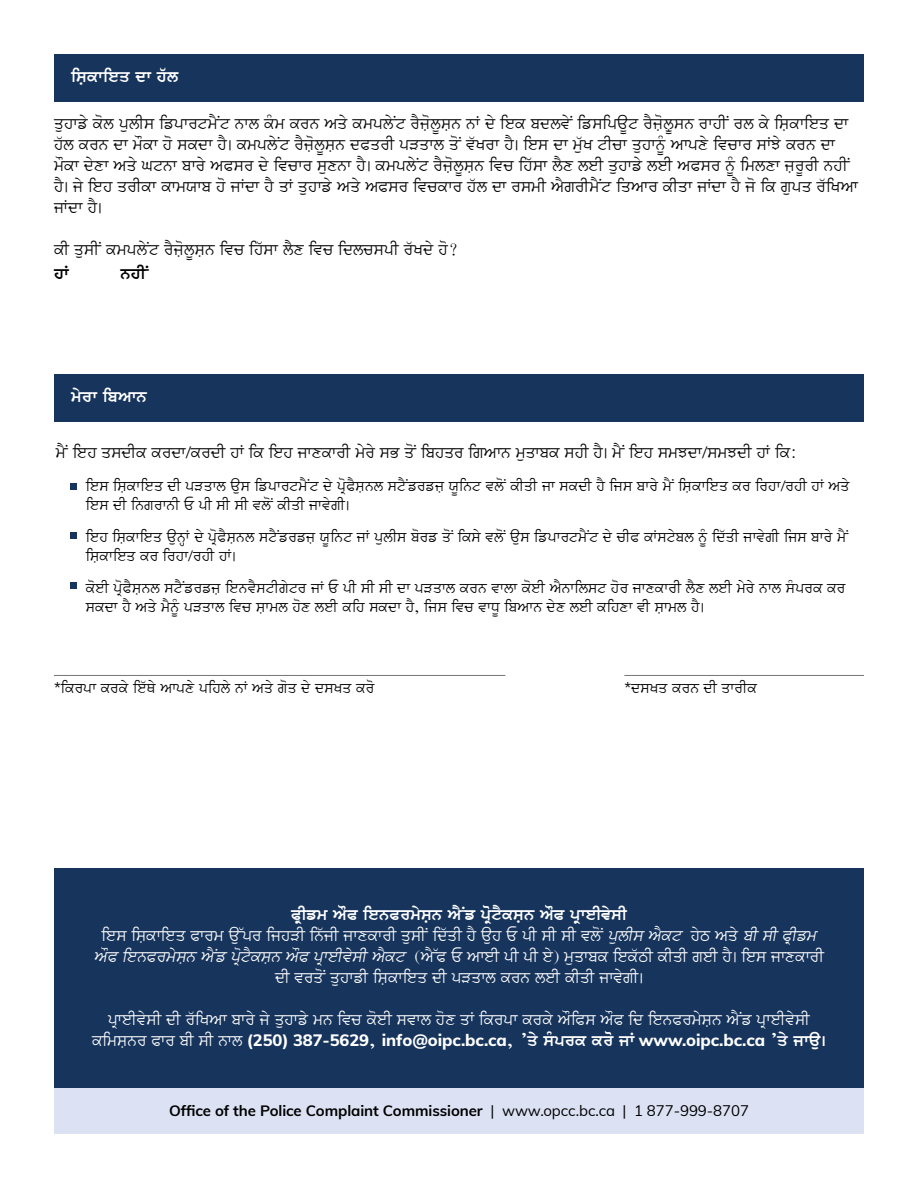
<style>
.page{position:relative;width:918px;height:1188px;background:#fff}
.page>*{position:absolute;margin:0;border:0;box-sizing:border-box;transform-origin:0 0}
.t1{font:16.5px/21px "Samtol";color:#000}
.t2{font:16.5px/21px "Samtol";letter-spacing:-.005em;color:#fff;text-align:center}
.t3{font:800 16.5px "Muli";letter-spacing:-.005em;color:#fff}
.t4{font:700 16.5px "Samtol";color:#fff}
.t5{font:700 16.5px "Samtol";color:#000}
.t6{font:15px/19.5px "Samtol";color:#000}
.t7{font:700 15px "Muli";letter-spacing:-.005em;color:#000}
.s1{font-family:"Muli"}
.s2{font-weight:700}
.s3{font-style:italic}
.s4{font-family:"Samtol";font-weight:400}
.s5{font-family:"Samtol";font-weight:700}
.s6{font-weight:400}
</style>
<div class="page">
<div style="left:54px;top:54px;width:810px;height:48px;background:#16345c"></div>
<div style="left:54px;top:868px;width:810px;height:252px;background:#16345c"></div>
<hr style="left:54px;top:675px;width:451px;height:1px;background:#767576">
<hr style="left:624px;top:675px;width:240px;height:1px;background:#767576">
<div style="left:54px;top:374px;width:810px;height:48px;background:#16345c"></div>
<div style="left:70px;top:483px;width:7px;height:7px;background:#16345c"></div>
<div style="left:70px;top:532px;width:7px;height:7px;background:#16345c"></div>
<div style="left:70px;top:582px;width:7px;height:7px;background:#16345c"></div>
<div style="left:54px;top:1088px;width:810px;height:46px;background:#dce2f3"></div>
<p class="t4" style="left:71px;top:67px;width:109px">ISLKFIEQ DF HWL</p>
<p class="t1" style="left:54px;top:114px;width:806px">QUHFZY KOL PULIS IZPFRTMYNT NFL KMM KRN AQY KMPLYNT RYJLOLUSLN NF DY IEK BDLVYN IZSIPAUT RYJLOLULSN RFHIN RL KY ISLKFIEQ DF HWL KRN DF MOKF HO SKDF HY[ KMPLYNT RYJLOLUSLN DPQRI PVQFL QON VWKRF HY[ IES DF MUWK TICF QUHFNUM AFPXY IVCFR SFJY KRN DF MOKF DYXF AQY GTNF BFRY APSR DY IVCFR SUXNF HY[ KMPLYNT RYJLOLUSLN IVC IHWSF LYX LEI QUHFZY LEI APSR NUM IMLXF JLRURI NHIN HY[ JY IEH QRIKF KFMXFB HO JFDF HYQF QUHFZY AQY APSR IVCKFR HWL DF RSMI AYGRIMYNT IQAFR KIQF JFDF HYJO IK GUPQ RWIKAF JFDF HY[</p>
<p class="t1" style="left:54px;top:240px;width:405px">KI QUSIN KMPLYNT RYJLOLUSLN IVC IHWSF LYX IVC IDLCSPI RWKDY HO?</p>
<p class="t5" style="left:54px;top:264px;width:16px">HF</p>
<p class="t5" style="left:120px;top:264px;width:30px">NHIN</p>
<p class="t4" style="left:71px;top:387px;width:77px">MYRF IBAFN</p>
<p class="t1" style="left:56px;top:443px;width:742px">MYN IEH QSDIK KRDF/KRDI HF IK IEH JFXKFRI MYRY SB QON IBHQR IGAFN MUQFBK SHI HY[ MYN IEH SMJDF/SMJDI HF IK:</p>
<p class="t6" style="left:86px;top:477px;width:765px">IES ISLKFIEQ DI PVQFL AUS IZPFRTMYNT DY PROPYSLNL STYNZRZJL XUINT VLON KIQI JF SKDI HYIJS BFRY MYN ISLKFIEQ KR IRHF/RHI HF AQY<br>IES DI INGRFNI E PI SI SI VLON KIQI JFVYGI[</p>
<p class="t6" style="left:86px;top:528px;width:770px">IEH ISLKFIEQ AUNHF DY PROPYSLNL STYNZRZJL XUINT JF PULIS BORZ QON IKSY VLON AUS IZPFRTMYNT DY CIP KFSTYBL NUM IDWQI JFVYGI IJS BFRY MYN<br>ISLKFIEQ KR IRHF/RHI HF[</p>
<p class="t6" style="left:86px;top:579px;width:761px">KOEI PROPYSLNL STYNZRZJL IENVYSTIGYTR JF E PI SI SI DF PVQFL KRN VFLF KOEI AYNFILST HOR JFXKFRI LYX LEI MYRY NFL SMPRK KR<br>SKDF HYAQY MYNUM PVQFL IVC SLFML HOX LEI KIH SKDF HY, IJS IVC VFDU IBAFN DYX LEI KIHXF VI SLFML HY[</p>
<p class="t6" style="left:54px;top:679px;width:322px"><span class="s1">*</span>IKRPF KRKY IEWQY AFPXY PIHLY NF AQY GOQ DY DSKQ KRO</p>
<p class="t6" style="left:624px;top:679px;width:134px"><span class="s1">*</span>DSKQ KRN DI QFRIK</p>
<p class="t2" style="left:94px;top:905px;width:732px"><span class="s2">PRIZM AOP IENPRMYSLN AYNZ PROTYKSLN AOP PRFEIVYSI<br></span>IES ISLKFIEQ PFRM AUWPR IJHVI INWJI JFXKFRI QUSIN IDWQI HYAUH E PI SI SI VLON <span class="s3">PULIS AYKT</span> HYT AQY <span class="s3">BI SI PRIZM AOP IENPRMYSLN AYNZ PROTYKSLN AOP PRFEIVYSI AYKT</span> (AYWP E AFEI PI PI EY) MUQFBK IEKWTI KIQI GEI HY[ IES JFXKFRI DI VRQON QUHFZI ISLKFIEQ DI PVQFL KRN LEI KIQI JFVYGI[</p>
<p class="t2" style="left:108px;top:1010px;width:703px">PRFEIVYSI DI RWIKAF BFRY JY QUHFZY MN IVC KOEI SVFL HOX QF IKRPF KRKY AOIPS AOP ID IENPRMYSLN AYNZ PRFEIVYSI</p>
<p class="t3" style="left:92px;top:1028px;width:738px"><span class="s4">KIMSLNR PFR BI SI NFL</span> (250) 387-5629<span class="s5">,</span> info@oipc.bc.ca<span class="s5">, `QYSMPRK KROJF</span> www.oipc.bc.ca <span class="s5">`QYJFAU[</span></p>
<p class="t7" style="left:169px;top:1099px;width:581px">Office of the Police Complaint Commissioner <span class="s6">| www.opcc.bc.ca | 1 877-999-8707</span></p>
</div>
